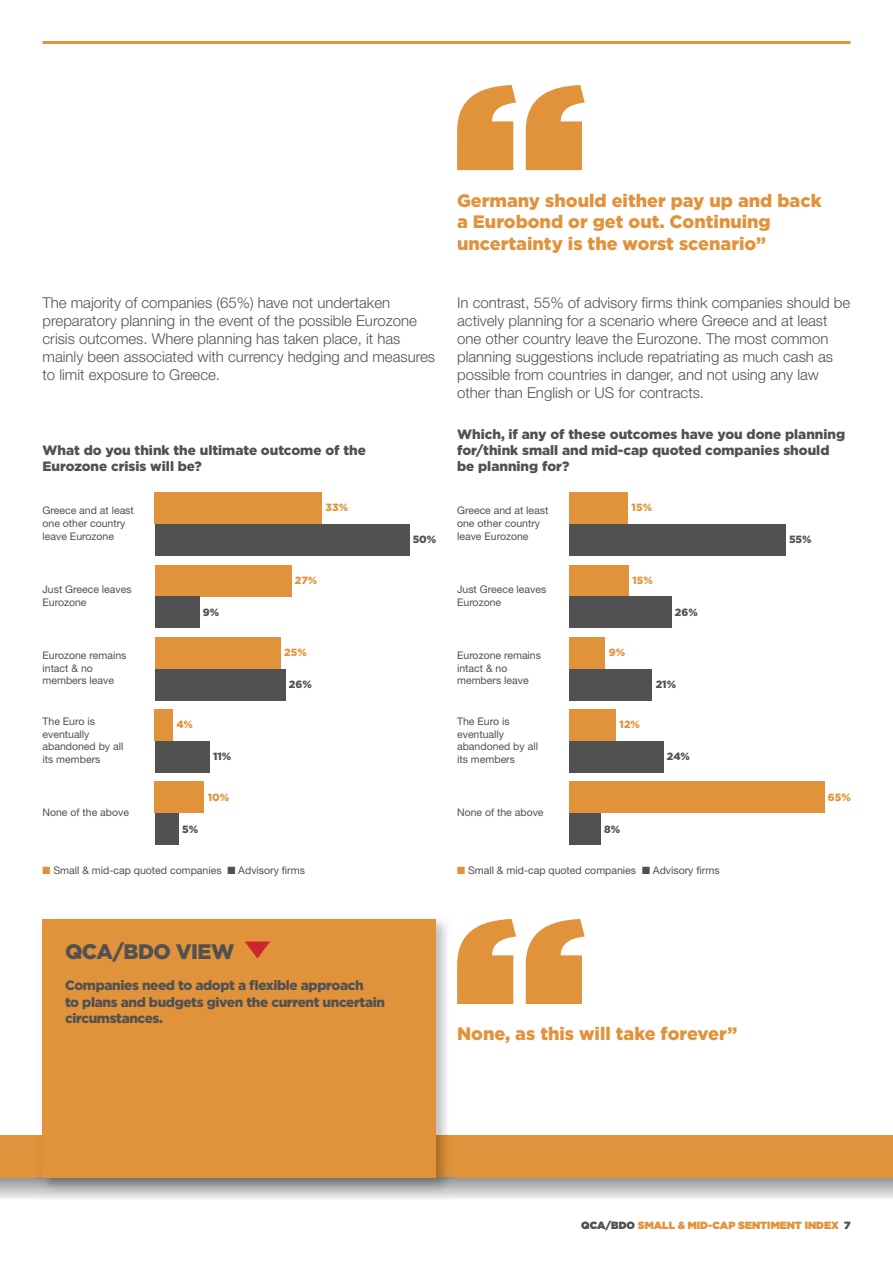
<style>
.page{position:relative;width:893px;height:1263px;background:#fff}
.page>*{position:absolute;margin:0;border:0;box-sizing:border-box;transform-origin:0 0}
.t1{font:900 21px "Gotham";letter-spacing:-.025em;color:#525152}
.t2{font:900 18px/21.6px "Gotham";color:#e1933b}
.t3{font:300 15px/18px "Helvetica Neue";color:#525152}
.t4{font:900 13.5px/16.2px "Gotham";letter-spacing:-.015em;color:#525152}
.t5{font:10.5px/12.6px "Helvetica Neue";color:#525152}
.t6{font:900 10.5px "Gotham";color:#e1933b}
.t7{font:900 10.5px "Gotham";color:#e1933b}
.t8{font:900 10.5px "Gotham";color:#525152}
.s1{color:#e1933b}
.s2{color:#525152}
</style>
<div class="page">
<hr style="left:43px;top:41px;width:807px;height:3px;background:#e1933b">
<div style="left:0;top:1135px;width:893px;height:43px;background:#e1933b"></div>
<img style="left:36px;top:919px;width:420px;height:278px">
<div style="left:43px;top:919px;width:393px;height:259px;background:#e1933b"></div>
<svg style="left:245px;top:941px;width:25px;height:17px"></svg>
<svg style="left:457px;top:85px;width:128px;height:85px"></svg>
<svg style="left:457px;top:919px;width:128px;height:85px"></svg>
<div style="left:155px;top:492px;width:167px;height:32px;background:#e1933b"></div>
<div style="left:155px;top:524px;width:254px;height:32px;background:#525152"></div>
<div style="left:155px;top:565px;width:136px;height:31px;background:#e1933b"></div>
<div style="left:155px;top:596px;width:44px;height:32px;background:#525152"></div>
<div style="left:155px;top:637px;width:126px;height:32px;background:#e1933b"></div>
<div style="left:155px;top:669px;width:131px;height:32px;background:#525152"></div>
<div style="left:155px;top:709px;width:18px;height:32px;background:#e1933b"></div>
<div style="left:155px;top:741px;width:54px;height:32px;background:#525152"></div>
<div style="left:155px;top:781px;width:49px;height:32px;background:#e1933b"></div>
<div style="left:155px;top:813px;width:24px;height:32px;background:#525152"></div>
<div style="left:569px;top:492px;width:59px;height:32px;background:#e1933b"></div>
<div style="left:569px;top:524px;width:217px;height:32px;background:#525152"></div>
<div style="left:569px;top:565px;width:59px;height:31px;background:#e1933b"></div>
<div style="left:569px;top:596px;width:102px;height:32px;background:#525152"></div>
<div style="left:569px;top:637px;width:36px;height:32px;background:#e1933b"></div>
<div style="left:569px;top:669px;width:83px;height:32px;background:#525152"></div>
<div style="left:569px;top:709px;width:47px;height:32px;background:#e1933b"></div>
<div style="left:569px;top:741px;width:94px;height:32px;background:#525152"></div>
<div style="left:569px;top:781px;width:256px;height:32px;background:#e1933b"></div>
<div style="left:569px;top:813px;width:32px;height:32px;background:#525152"></div>
<hr style="left:0;top:0;width:1px;height:1148px;background:#1f212a">
<p class="t2" style="left:457px;top:191px;width:366px">germany should either pay up and back a eurobond or get out. continuing uncertainty is the worst scenario”</p>
<p class="t3" style="left:43px;top:295px;width:394px">The majority of companies (65%) have not undertaken preparatory planning in the event of the possible Eurozone crisis outcomes. Where planning has taken place, it has mainly been associated with currency hedging and measures to limit exposure to Greece.</p>
<p class="t3" style="left:457px;top:295px;width:395px">In contrast, 55% of advisory firms think companies should be actively planning for a scenario where Greece and at least one other country leave the Eurozone. The most common planning suggestions include repatriating as much cash as possible from countries in danger, and not using any law other than English or US for contracts.</p>
<p class="t4" style="left:43px;top:443px;width:325px">what do you think the ultimate outcome of the eurozone crisis will be?</p>
<p class="t4" style="left:457px;top:427px;width:390px">which, if any of these outcomes have you done planning for/think small and mid-cap quoted companies should be planning for?</p>
<p class="t5" style="left:43px;top:505px;width:93px">Greece and at least one other country leave Eurozone</p>
<p class="t7" style="left:326px;top:504px;width:24px">33%</p>
<p class="t8" style="left:413px;top:536px;width:25px">50%</p>
<p class="t5" style="left:457px;top:505px;width:93px">Greece and at least one other country leave Eurozone</p>
<p class="t7" style="left:632px;top:504px;width:22px">15%</p>
<p class="t8" style="left:789px;top:536px;width:24px">55%</p>
<p class="t5" style="left:43px;top:584px;width:91px">Just Greece leaves<br>Eurozone</p>
<p class="t7" style="left:295px;top:576px;width:24px">27%</p>
<p class="t5" style="left:457px;top:584px;width:91px">Just Greece leaves<br>Eurozone</p>
<p class="t7" style="left:632px;top:576px;width:22px">15%</p>
<p class="t8" style="left:203px;top:608px;width:18px">9%</p>
<p class="t8" style="left:675px;top:608px;width:24px">26%</p>
<p class="t5" style="left:43px;top:650px;width:85px">Eurozone remains intact &amp; no members leave</p>
<p class="t5" style="left:43px;top:716px;width:82px">The Euro is eventually abandoned by all its members</p>
<p class="t7" style="left:176px;top:721px;width:18px">4%</p>
<p class="t8" style="left:213px;top:753px;width:20px">11%</p>
<p class="t7" style="left:208px;top:793px;width:23px">10%</p>
<p class="t7" style="left:284px;top:649px;width:24px">25%</p>
<p class="t8" style="left:289px;top:680px;width:24px">26%</p>
<p class="t5" style="left:457px;top:650px;width:85px">Eurozone remains intact &amp; no members leave</p>
<p class="t5" style="left:457px;top:716px;width:82px">The Euro is eventually abandoned by all its members</p>
<p class="t7" style="left:609px;top:649px;width:18px">9%</p>
<p class="t7" style="left:620px;top:721px;width:22px">12%</p>
<p class="t8" style="left:656px;top:680px;width:22px">21%</p>
<p class="t8" style="left:667px;top:753px;width:25px">24%</p>
<p class="t7" style="left:828px;top:793px;width:25px">65%</p>
<p class="t5" style="left:43px;top:807px;width:88px">None of the above</p>
<p class="t5" style="left:457px;top:807px;width:88px">None of the above</p>
<p class="t8" style="left:182px;top:825px;width:18px">5%</p>
<p class="t8" style="left:604px;top:825px;width:18px">8%</p>
<p class="t5" style="left:43px;top:865px;width:264px"><span class="s1">■</span> Small &amp; mid-cap quoted companies ■ Advisory firms</p>
<p class="t5" style="left:457px;top:865px;width:264px"><span class="s1">■</span> Small &amp; mid-cap quoted companies ■ Advisory firms</p>
<h1 class="t1" style="left:65px;top:944px;width:171px">qca/bdo view</h1>
<p class="t4" style="left:65px;top:979px;width:321px">companies need to adopt a flexible approach<br>to plans and budgets given the current uncertain circumstances.</p>
<p class="t2" style="left:457px;top:1025px;width:282px">none, as this will take forever”</p>
<p class="t6" style="left:581px;top:1221px;width:271px"><span class="s2">QCA/BDO</span> SMALL &amp; MID-CAP SENTIMENT INDEX <span class="s2">7</span></p>
</div>
